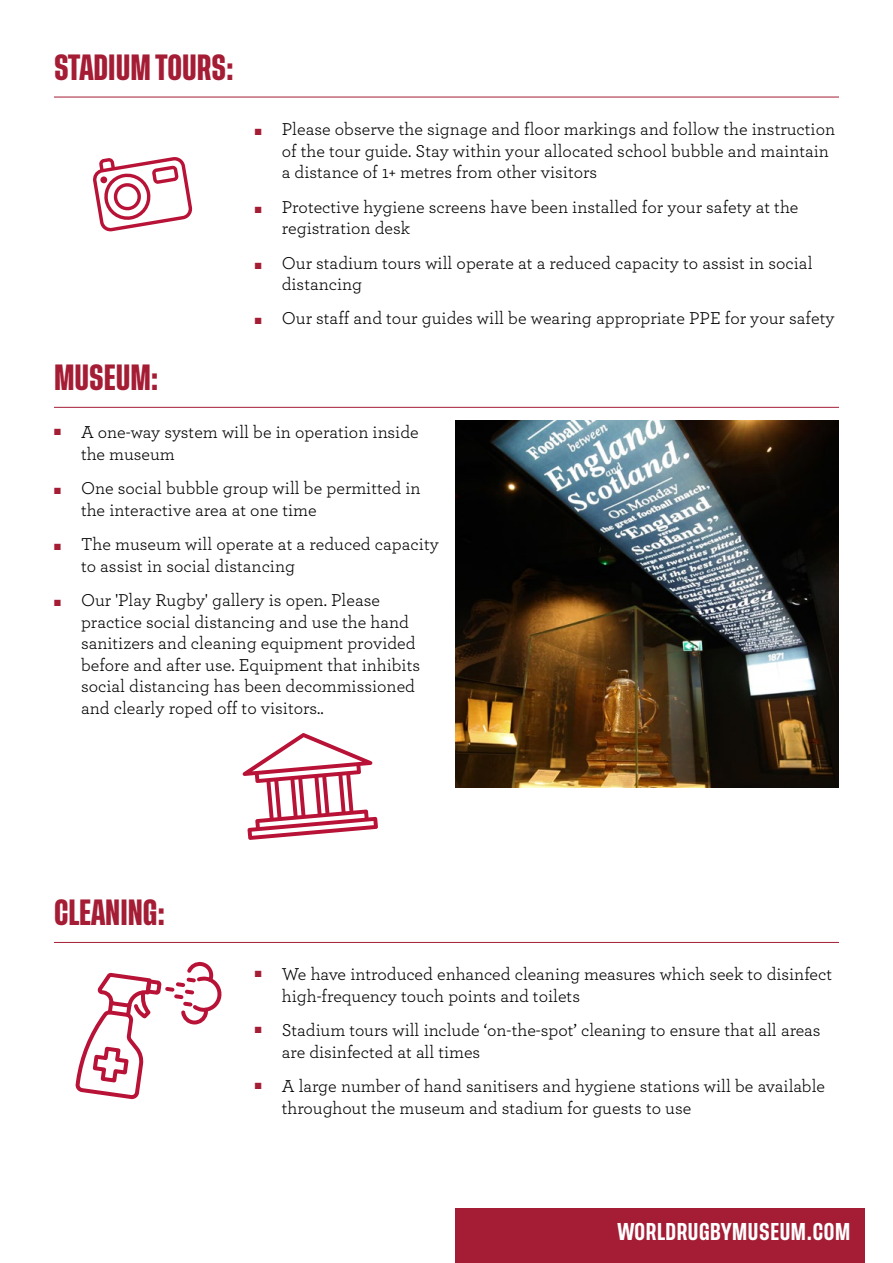
<style>
.page{position:relative;width:893px;height:1263px;background:#fff}
.page>*{position:absolute;margin:0;border:0;box-sizing:border-box;transform-origin:0 0}
.t1{font:600 27px "Tusker Grotesk 5600";color:#a41d35}
.t2{font:18px/21.6px "Archer";color:#000}
.t3{font:500 18px "Tusker Grotesk 6500";color:#fff}
.s1{color:#a41d35}
</style>
<div class="page">
<div style="left:455px;top:1209px;width:410px;height:54px;background:#a41d35"></div>
<hr style="left:54px;top:407px;width:785px;height:1px;background:#a41d35">
<hr style="left:54px;top:942px;width:785px;height:1px;background:#a41d35">
<svg style="left:72px;top:941px;width:154px;height:159px"></svg>
<hr style="left:54px;top:97px;width:785px;height:1px;background:#a41d35">
<svg style="left:93px;top:157px;width:100px;height:75px"></svg>
<img style="left:455px;top:421px;width:384px;height:367px">
<svg style="left:242px;top:733px;width:136px;height:107px"></svg>
<h1 class="t1" style="left:54px;top:51px;width:181px">STADIUM TOURS:</h1>
<h1 class="t1" style="left:54px;top:361px;width:106px">MUSEUM:</h1>
<p class="t2" style="left:282px;top:117px;width:555px;text-indent:-27px"><span class="s1">■</span> Please observe the signage and floor markings and follow the instruction of the tour guide. Stay within your allocated school bubble and maintain a distance of 1+ metres from other visitors</p>
<p class="t2" style="left:282px;top:195px;width:518px;text-indent:-27px"><span class="s1">■</span> Protective hygiene screens have been installed for your safety at the registration desk</p>
<p class="t2" style="left:282px;top:251px;width:532px;text-indent:-27px"><span class="s1">■</span> Our stadium tours will operate at a reduced capacity to assist in social distancing</p>
<p class="t2" style="left:255px;top:307px;width:581px"><span class="s1">■</span> Our staff and tour guides will be wearing appropriate PPE for your safety</p>
<p class="t2" style="left:81px;top:421px;width:339px;text-indent:-27px"><sup>■</sup> A one-way system will be in operation inside the museum</p>
<p class="t2" style="left:81px;top:477px;width:341px;text-indent:-27px"><span class="s1">■</span> One social bubble group will be permitted in the interactive area at one time</p>
<p class="t2" style="left:81px;top:532px;width:359px;text-indent:-27px"><span class="s1">■</span> The museum will operate at a reduced capacity to assist in social distancing</p>
<p class="t2" style="left:81px;top:588px;width:341px;text-indent:-27px"><span class="s1">■</span> Our 'Play Rugby' gallery is open. Please practice social distancing and use the hand sanitizers and cleaning equipment provided before and after use. Equipment that inhibits social distancing has been decommissioned and clearly roped off to visitors..</p>
<h1 class="t1" style="left:54px;top:896px;width:113px">CLEANING:</h1>
<p class="t2" style="left:282px;top:963px;width:552px;text-indent:-27px"><sup>■</sup> We have introduced enhanced cleaning measures which seek to disinfect high-frequency touch points and toilets</p>
<p class="t2" style="left:282px;top:1019px;width:540px;text-indent:-27px"><sup>■</sup> Stadium tours will include ‘on-the-spot’ cleaning to ensure that all areas are disinfected at all times</p>
<p class="t2" style="left:282px;top:1075px;width:545px;text-indent:-27px"><sup>■</sup> A large number of hand sanitisers and hygiene stations will be available throughout the museum and stadium for guests to use</p>
<p class="t3" style="left:617px;top:1220px;width:234px">WORLDRUGBYMUSEUM.COM</p>
</div>
